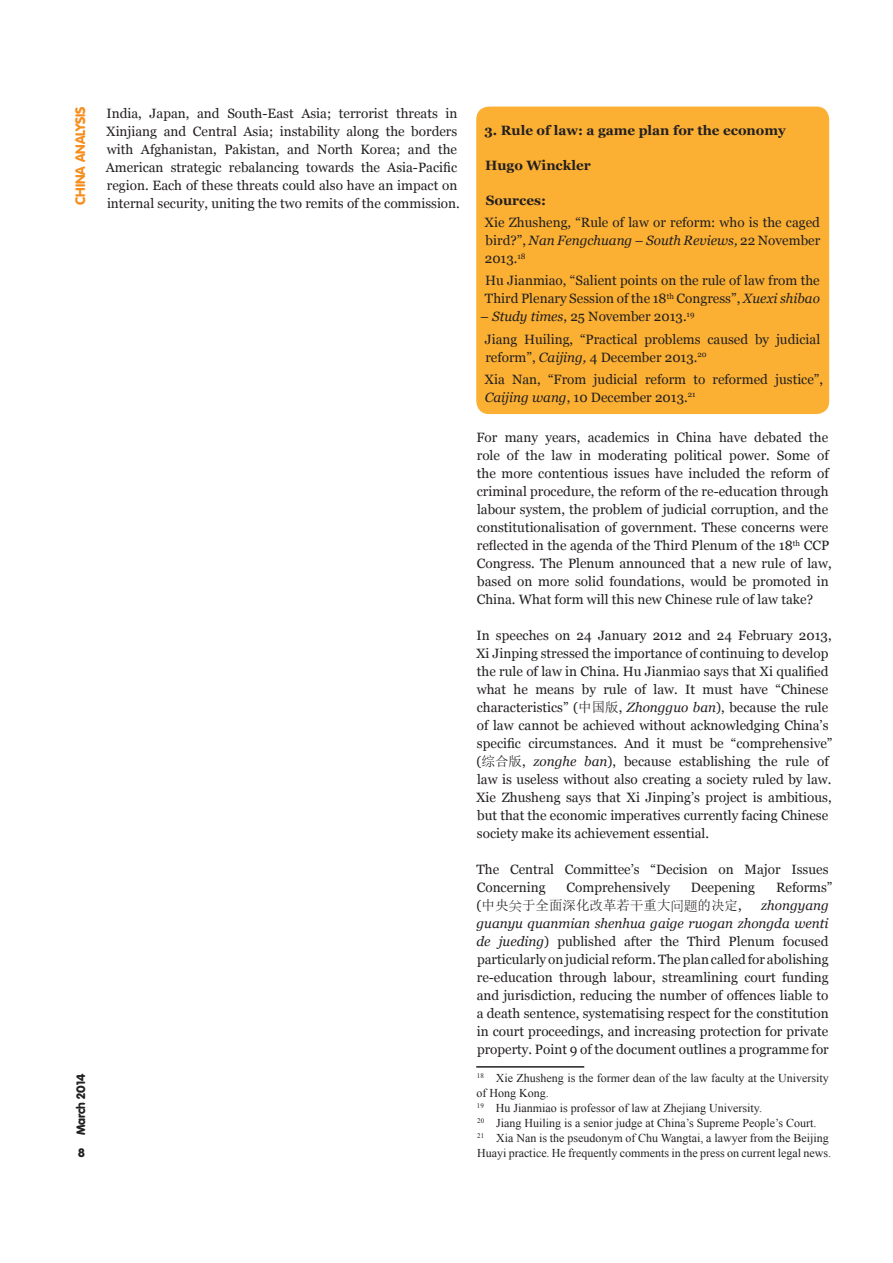
<style>
.page{position:relative;width:893px;height:1263px;background:#fff}
.page>*{position:absolute;margin:0;border:0;box-sizing:border-box;transform-origin:0 0}
.t1{font:13.5px/18px "Georgia";color:#231f20}
.t2{font:700 13.5px "Georgia";color:#231f20}
.t3{font:13.5px "Sim Sun";color:#231f20}
.t4{font:900 13.5px "VAG Rounded Std";color:#f68e1e}
.Note_de_bas_de_page{font:12px/15px "Times New Roman";color:#231f20}
.t5{font:900 12px "VAG Rounded Std";color:#231f20}
.s1{font-style:italic}
.s2{font-family:"Sim Sun"}
.s3{font-family:"Georgia"}
.s4{font-family:"Ming Li U"}
</style>
<div class="page">
<div style="left:476px;top:107px;width:353px;height:307px;background:#fbb033;border-radius:13px"></div>
<hr style="left:476px;top:1066px;width:108px;height:1px;background:#231f20">
<p class="t4" style="left:72px;top:205px;width:100px;rotate:-90deg">CHINA ANALYSIS</p>
<p class="t5" style="left:74px;top:1135px;width:63px;rotate:-90deg">March 2014</p>
<p class="t5" style="left:78px;top:1145px;width:8px">8</p>
<p class="t1" style="left:106px;top:104px;width:356px">India, Japan, and South-East Asia; terrorist threats in Xinjiang and Central Asia; instability along the borders with Afghanistan, Pakistan, and North Korea; and the American strategic rebalancing towards the Asia-Pacific region. Each of these threats could also have an impact on internal security, uniting the two remits of the commission.</p>
<p class="t2" style="left:484px;top:121px;width:303px">3. Rule of law: a game plan for the economy</p>
<p class="t2" style="left:485px;top:156px;width:107px">Hugo Winckler</p>
<p class="t2" style="left:486px;top:191px;width:62px">Sources:</p>
<p class="t1" style="left:485px;top:213px;width:337px;text-align:justify">Xie Zhusheng, “Rule of law or reform: who is the caged bird?”, <span class="s1">Nan Fengchuang – South Reviews,</span> 22 November 2013.<sup>18</sup></p>
<p class="t1" style="left:485px;top:272px;width:336px">Hu Jianmiao, “Salient points on the rule of law from the<br>Third Plenary Session of the 18<sup>th</sup> Congress”, <span class="s1">Xuexi shibao</span></p>
<p class="t1" style="left:480px;top:308px;width:216px"><span class="s1">– Study times</span>, 25 November 2013.<sup>19</sup></p>
<p class="t1" style="left:485px;top:330px;width:337px">Jiang Huiling, “Practical problems caused by judicial reform”, <span class="s1">Caijing,</span> 4 December 2013.<sup>20</sup></p>
<p class="t1" style="left:485px;top:370px;width:340px">Xia Nan, “From judicial reform to reformed justice”,<br><span class="s1">Caijing wang</span>, 10 December 2013.<sup>21</sup></p>
<p class="t1" style="left:476px;top:428px;width:357px">For many years, academics in China have debated the role of the law in moderating political power. Some of the more contentious issues have included the reform of criminal procedure, the reform of the re-education through labour system, the problem of judicial corruption, and the constitutionalisation of government. These concerns were reflected in the agenda of the Third Plenum of the 18<sup>th</sup> CCP Congress. The Plenum announced that a new rule of law, based on more solid foundations, would be promoted in China. What form will this new Chinese rule of law take?</p>
<p class="t1" style="left:476px;top:626px;width:358px">In speeches on 24 January 2012 and 24 February 2013, Xi Jinping stressed the importance of continuing to develop the rule of law in China. Hu Jianmiao says that Xi qualified what he means by rule of law. It must have “Chinese characteristics” (<span class="s2">中国版</span>, <span class="s1">Zhongguo ban</span>), because the rule of law cannot be achieved without acknowledging China’s specific circumstances. And it must be “comprehensive” (<span class="s2">综合版</span>, <span class="s1">zonghe ban</span>), because establishing the rule of law is useless without also creating a society ruled by law.<br>Xie Zhusheng says that Xi Jinping’s project is ambitious, but that the economic imperatives currently facing Chinese society make its achievement essential.</p>
<p class="t1" style="left:476px;top:860px;width:353px">The Central Committee’s “Decision on Major Issues<br>Concerning</p>
<p class="t1" style="left:566px;top:878px;width:105px">Comprehensively</p>
<p class="t1" style="left:691px;top:878px;width:66px">Deepening</p>
<p class="t1" style="left:776px;top:878px;width:58px">Reforms”</p>
<p class="t3" style="left:476px;top:898px;width:267px"><span class="s3">(</span>中央<span class="s4">关</span>于全面深化改革若干重大<span class="s4">问题</span>的决定<span class="s3">,</span></p>
<p class="t1" style="left:476px;top:896px;width:354px;text-align:justify;text-indent:285px"><span class="s1">zhongyang guanyu quanmian shenhua gaige ruogan zhongda wenti de jueding</span>) published after the Third Plenum focused particularly on judicial reform. The plan called for abolishing re-education through labour, streamlining court funding and jurisdiction, reducing the number of offences liable to a death sentence, systematising respect for the constitution in court proceedings, and increasing protection for private property. Point 9 of the document outlines a programme for</p>
<p class="Note_de_bas_de_page" style="left:477px;top:1070px;width:354px"><sup>18</sup> Xie Zhusheng is the former dean of the law faculty at the University of Hong Kong.</p>
<p class="Note_de_bas_de_page" style="left:477px;top:1100px;width:287px"><sup>19</sup> Hu Jianmiao is professor of law at Zhejiang University.</p>
<p class="Note_de_bas_de_page" style="left:477px;top:1115px;width:341px"><sup>20</sup> Jiang Huiling is a senior judge at China’s Supreme People’s Court.</p>
<p class="Note_de_bas_de_page" style="left:477px;top:1130px;width:355px"><sup>21</sup> Xia Nan is the pseudonym of Chu Wangtai, a lawyer from the Beijing<br>Huayi practice. He frequently comments in the press on current legal news.</p>
</div>
